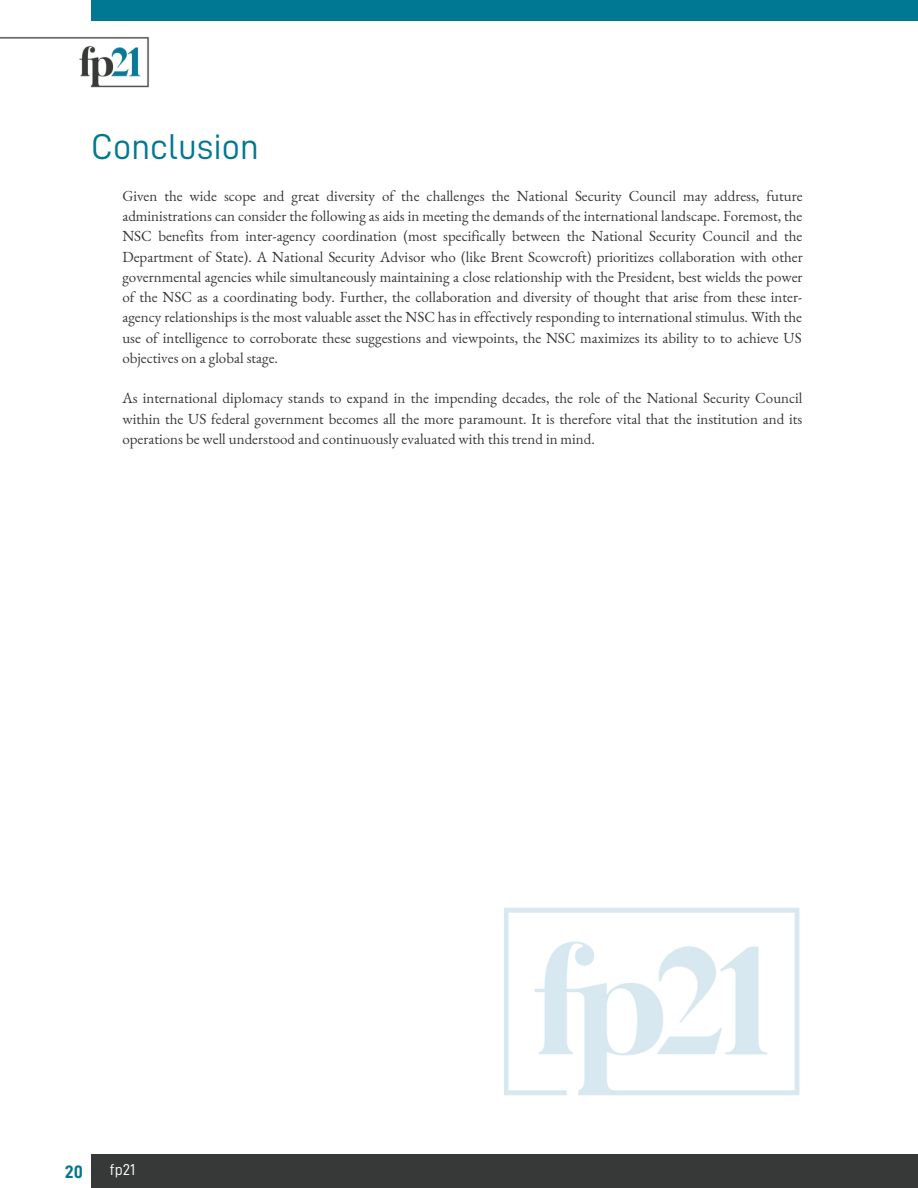
<style>
.page{position:relative;width:918px;height:1188px;background:#fff}
.page>*{position:absolute;margin:0;border:0;box-sizing:border-box;transform-origin:0 0}
.t1{font:36px "D DIN";color:#007793}
.t2{font:18px "D DIN Bold";color:#007793}
.t3{font:15.75px "D DIN";color:#fff}
.t4{font:15px/20.2px "EB Garamond";color:#373938;text-align:justify}
</style>
<div class="page">
<div style="left:92px;top:0;width:826px;height:20px;background:#007793"></div>
<img style="left:0;top:36px;width:149px;height:52px">
<img style="left:505px;top:908px;width:295px;height:187px">
<div style="left:92px;top:1155px;width:826px;height:33px;background:#373938"></div>
<h1 class="t1" style="left:91px;top:129px;width:169px">Conclusion</h1>
<p class="t4" style="left:122px;top:185px;width:682px">Given the wide scope and great diversity of the challenges the National Security Council may address, future administrations can consider the following as aids in meeting the demands of the international landscape. Foremost, the NSC benefits from inter-agency coordination (most specifically between the National Security Council and the Department of State). A National Security Advisor who (like Brent Scowcroft) prioritizes collaboration with other governmental agencies while simultaneously maintaining a close relationship with the President, best wields the power of the NSC as a coordinating body. Further, the collaboration and diversity of thought that arise from these inter&shy;agency relationships is the most valuable asset the NSC has in effectively responding to international stimulus. With the use of intelligence to corroborate these suggestions and viewpoints, the NSC maximizes its ability to to achieve US objectives on a global stage.</p>
<p class="t4" style="left:122px;top:388px;width:682px">As international diplomacy stands to expand in the impending decades, the role of the National Security Council within the US federal government becomes all the more paramount. It is therefore vital that the institution and its operations be well understood and continuously evaluated with this trend in mind.</p>
<p class="t2" style="left:65px;top:1163px;width:20px">20</p>
<p class="t3" style="left:110px;top:1162px;width:27px">fp21</p>
</div>
